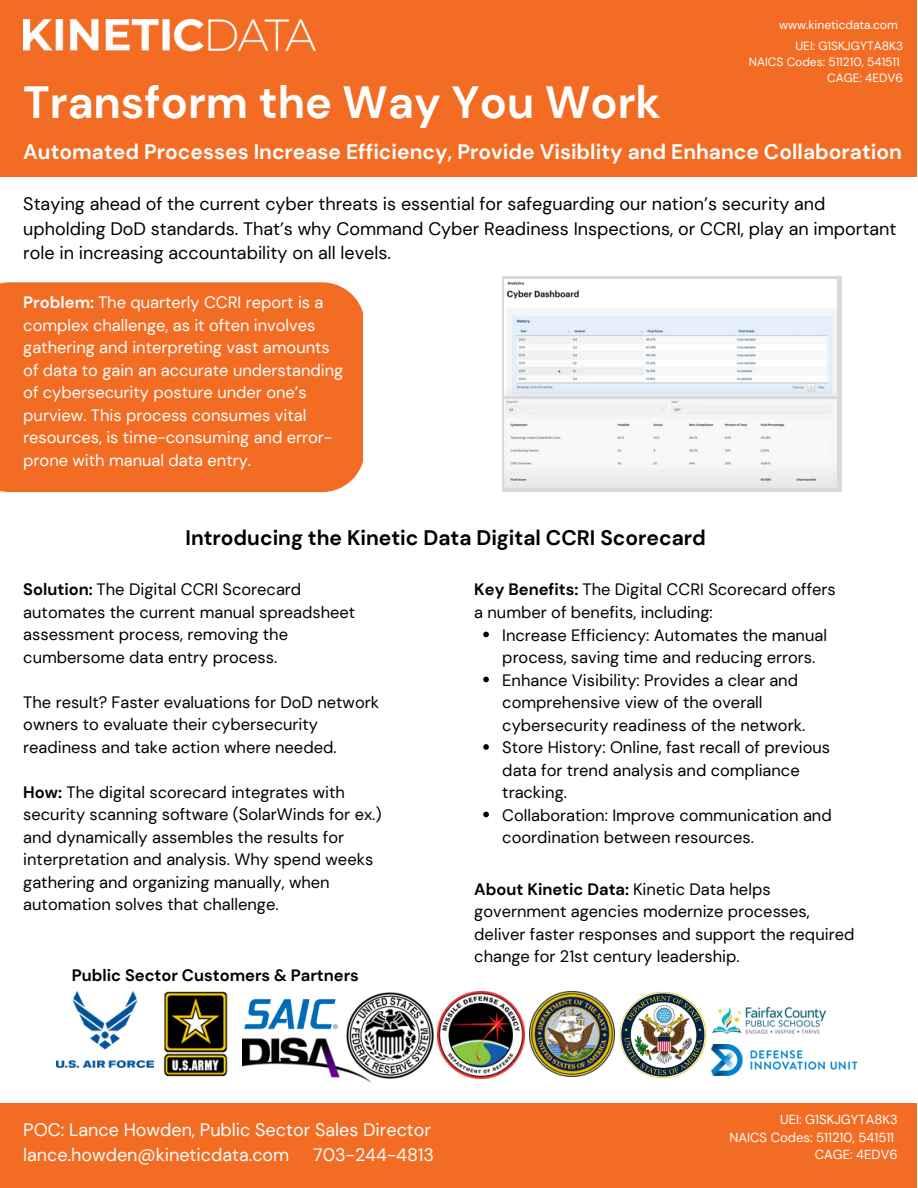
<style>
.page{position:relative;width:918px;height:1188px;background:#fff}
.page>*{position:absolute;margin:0;border:0;box-sizing:border-box;transform-origin:0 0}
.t1{font:700 45px "DM Sans";color:#fff}
.t2{font:700 21px "DM Sans";color:#fff}
.t3{font:700 21px "DM Sans";color:#000}
.t4{font:18px/24.8px "DM Sans";color:#000}
.t5{font:18px/24.8px "DM Sans";color:#fff}
.t6{font:16.5px/22.5px "DM Sans";color:#000}
.t7{font:16.5px/22.5px "DM Sans";color:#fff}
.t8{font:700 16.5px "DM Sans";color:#000}
.t9{font:13.05px/17.4px "DM Sans";color:#fff;text-align:right}
.t10{font:12px/21.1px "DM Sans";color:#fff}
.s1{font-weight:700}
</style>
<div class="page">
<div style="left:0;top:0;width:917px;height:176px;background:#f36c24"></div>
<img style="left:23px;top:19px;width:293px;height:33px">
<img style="left:712px;top:1006px;width:115px;height:28px">
<img style="left:620px;top:992px;width:86px;height:87px">
<img style="left:530px;top:992px;width:84px;height:84px">
<img style="left:438px;top:992px;width:86px;height:87px">
<img style="left:347px;top:992px;width:86px;height:87px">
<img style="left:712px;top:1044px;width:146px;height:32px">
<img style="left:242px;top:1035px;width:130px;height:47px">
<img style="left:57px;top:992px;width:92px;height:75px">
<img style="left:244px;top:998px;width:94px;height:32px">
<img style="left:149px;top:992px;width:79px;height:84px">
<div style="left:0;top:1104px;width:917px;height:84px;background:#f36c24"></div>
<svg style="left:502px;top:276px;width:339px;height:215px;fill:#d9d9d9"></svg>
<img style="left:505px;top:280px;width:332px;height:116px">
<img style="left:505px;top:400px;width:332px;height:87px">
<div style="left:0;top:282px;width:363px;height:210px;background:#f36c24"></div>
<svg style="left:483px;top:632px;width:6px;height:5px"></svg>
<svg style="left:483px;top:677px;width:6px;height:5px"></svg>
<svg style="left:483px;top:744px;width:6px;height:6px"></svg>
<svg style="left:483px;top:812px;width:6px;height:5px"></svg>
<p class="t10" style="left:795px;top:14px;width:109px;text-indent:-16px">www.kineticdata.com<br>UEI: G1SKJGYTA8K3</p>
<p class="t10" style="left:749px;top:54px;width:156px;line-height:16px;text-align:right">NAICS Codes: 511210, 541511<br>CAGE: 4EDV6</p>
<h1 class="t1" style="left:23px;top:73px;width:639px">Transform the Way You Work</h1>
<p class="t2" style="left:23px;top:138px;width:880px">Automated Processes Increase Efficiency, Provide Visiblity and Enhance Collaboration</p>
<p class="t4" style="left:23px;top:191px;width:875px">Staying ahead of the current cyber threats is essential for safeguarding our nation’s security and upholding DoD standards. That’s why Command Cyber Readiness Inspections, or CCRI, play an important role in increasing accountability on all levels.</p>
<p class="t7" style="left:23px;top:291px;width:322px"><span class="s1">Problem:</span> The quarterly CCRI report is a complex challenge, as it often involves gathering and interpreting vast amounts of data to gain an accurate understanding of cybersecurity posture under one’s purview. This process consumes vital resources, is time-consuming and error&shy;prone with manual data entry.</p>
<p class="t3" style="left:185px;top:524px;width:522px">Introducing the Kinetic Data Digital CCRI Scorecard</p>
<p class="t6" style="left:23px;top:578px;width:334px"><span class="s1">Solution:</span> The Digital CCRI Scorecard automates the current manual spreadsheet assessment process, removing the cumbersome data entry process.</p>
<p class="t6" style="left:23px;top:691px;width:357px">The result? Faster evaluations for DoD network owners to evaluate their cybersecurity readiness and take action where needed.</p>
<p class="t6" style="left:23px;top:781px;width:360px"><span class="s1">How:</span> The digital scorecard integrates with security scanning software (SolarWinds for ex.) and dynamically assembles the results for interpretation and analysis. Why spend weeks gathering and organizing manually, when automation solves that challenge.</p>
<p class="t6" style="left:474px;top:578px;width:363px"><span class="s1">Key Benefits:</span> The Digital CCRI Scorecard offers a number of benefits, including:</p>
<p class="t6" style="left:502px;top:624px;width:331px">Increase Efficiency: Automates the manual process, saving time and reducing errors.<br>Enhance Visibility: Provides a clear and comprehensive view of the overall cybersecurity readiness of the network.<br>Store History: Online, fast recall of previous data for trend analysis and compliance tracking.<br>Collaboration: Improve communication and coordination between resources.</p>
<p class="t6" style="left:474px;top:878px;width:382px"><span class="s1">About Kinetic Data:</span> Kinetic Data helps government agencies modernize processes, deliver faster responses and support the required change for 21st century leadership.</p>
<p class="t8" style="left:72px;top:965px;width:289px">Public Sector Customers &amp; Partners</p>
<p class="t5" style="left:23px;top:1117px;width:409px">POC: Lance Howden, Public Sector Sales Director lance.howden@kineticdata.com</p>
<p class="t5" style="left:313px;top:1142px;width:122px">703-244-4813</p>
<p class="t9" style="left:729px;top:1111px;width:170px">UEI: G1SKJGYTA8K3<br>NAICS Codes: 511210, 541511<br>CAGE: 4EDV6</p>
</div>
